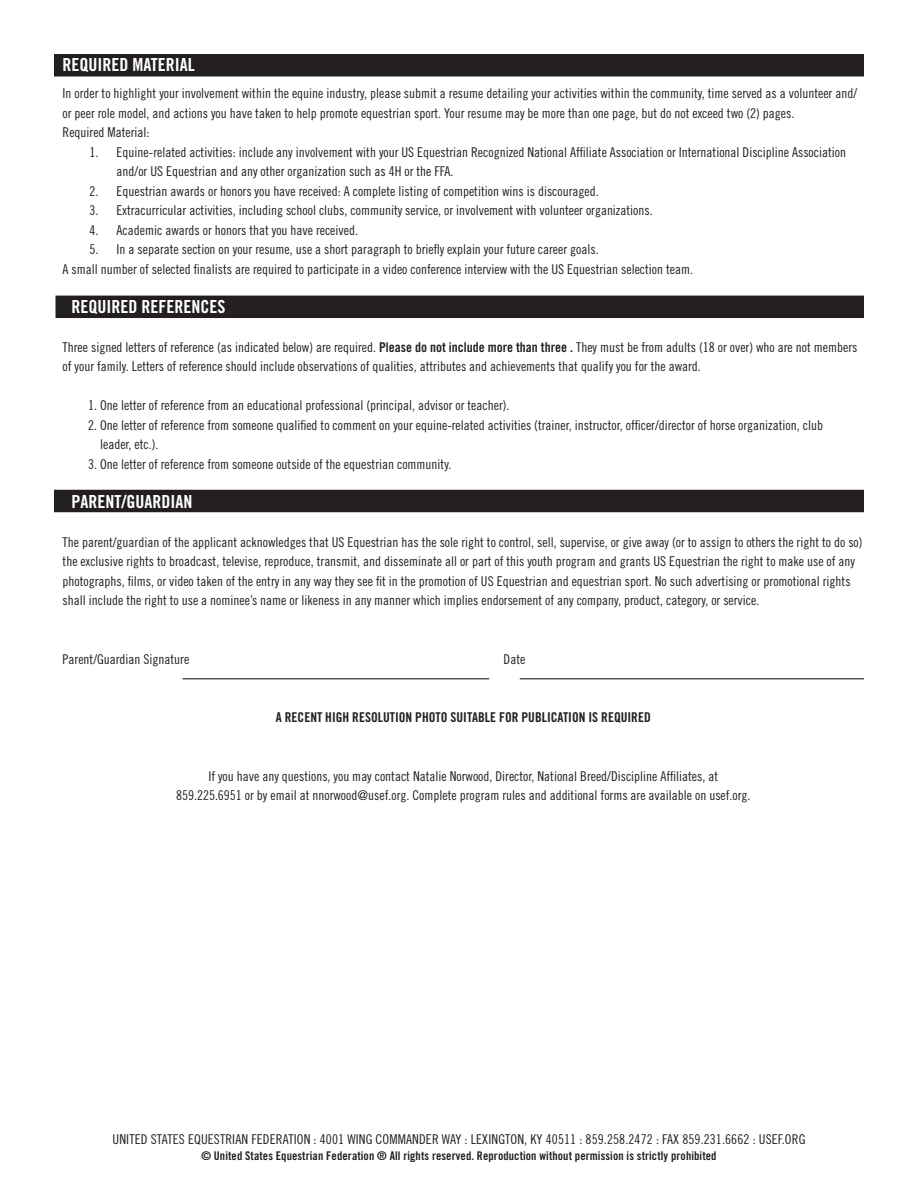
<style>
.page{position:relative;width:918px;height:1188px;background:#fff}
.page>*{position:absolute;margin:0;border:0;box-sizing:border-box;transform-origin:0 0}
.t1{font:18px "Trade Gothic LT Std Bd Cn 20";color:#fff}
.Paragraph_Style_1{font:13.5px/19.5px "Trade Gothic LT Std Cn 18";color:#231f20}
.Paragraph_Style_1-2{font:13.5px "Trade Gothic LT Std Bd Cn 20";color:#231f20}
.t2{font:12px "Trade Gothic LT Std Bd Cn 20";letter-spacing:.01em;color:#231f20}
.s1{font-family:"Trade Gothic LT Std Bd Cn 20"}
</style>
<div class="page">
<div style="left:55px;top:490px;width:808px;height:22px;background:#231f20"></div>
<div style="left:56px;top:296px;width:807px;height:21px;background:#231f20"></div>
<div style="left:56px;top:296px;width:808px;height:22px;border:2px solid #231f20"></div>
<div style="left:55px;top:55px;width:808px;height:21px;background:#231f20"></div>
<div style="left:54px;top:54px;width:810px;height:22px;border:2px solid #231f20"></div>
<hr style="left:183px;top:678px;width:306px;height:1px;background:#231f20">
<hr style="left:520px;top:678px;width:344px;height:1px;background:#231f20">
<p class="t1" style="left:63px;top:54px;width:134px">REQUIRED MATERIAL</p>
<p class="Paragraph_Style_1" style="left:63px;top:84px;width:796px">In order to highlight your involvement within the equine industry, please submit a resume detailing your activities within the community, time served as a volunteer and/ or peer role model, and actions you have taken to help promote equestrian sport. Your resume may be more than one page, but do not exceed two (2) pages.</p>
<p class="Paragraph_Style_1" style="left:63px;top:123px;width:88px">Required Material:</p>
<p class="Paragraph_Style_1" style="left:117px;top:142px;width:731px;text-indent:-27px">1. Equine-related activities: include any involvement with your US Equestrian Recognized National Affiliate Association or International Discipline Association and/or US Equestrian and any other organization such as 4H or the FFA.</p>
<p class="Paragraph_Style_1" style="left:90px;top:181px;width:511px">2. Equestrian awards or honors you have received: A complete listing of competition wins is discouraged.</p>
<p class="Paragraph_Style_1" style="left:90px;top:201px;width:565px">3. Extracurricular activities, including school clubs, community service, or involvement with volunteer organizations.</p>
<p class="Paragraph_Style_1" style="left:90px;top:220px;width:270px">4. Academic awards or honors that you have received.</p>
<p class="Paragraph_Style_1" style="left:90px;top:240px;width:511px">5. In a separate section on your resume, use a short paragraph to briefly explain your future career goals.</p>
<p class="Paragraph_Style_1" style="left:63px;top:259px;width:632px">A small number of selected finalists are required to participate in a video conference interview with the US Equestrian selection team.</p>
<p class="t1" style="left:72px;top:295px;width:155px">REQUIRED REFERENCES</p>
<p class="Paragraph_Style_1" style="left:63px;top:337px;width:796px">Three signed letters of reference (as indicated below) are required. <span class="s1">Please do not include more than three .</span> They must be from adults (18 or over) who are not members of your family. Letters of reference should include observations of qualities, attributes and achievements that qualify you for the award.</p>
<p class="Paragraph_Style_1" style="left:88px;top:396px;width:423px">1. One letter of reference from an educational professional (principal, advisor or teacher).</p>
<p class="Paragraph_Style_1" style="left:88px;top:415px;width:736px">2. One letter of reference from someone qualified to comment on your equine-related activities (trainer, instructor, officer/director of horse organization, club</p>
<p class="Paragraph_Style_1" style="left:100px;top:435px;width:60px">leader, etc.).</p>
<p class="Paragraph_Style_1" style="left:88px;top:454px;width:365px">3. One letter of reference from someone outside of the equestrian community.</p>
<p class="t1" style="left:72px;top:490px;width:122px">PARENT/GUARDIAN</p>
<p class="Paragraph_Style_1" style="left:63px;top:532px;width:801px">The parent/guardian of the applicant acknowledges that US Equestrian has the sole right to control, sell, supervise, or give away (or to assign to others the right to do so) the exclusive rights to broadcast, televise, reproduce, transmit, and disseminate all or part of this youth program and grants US Equestrian the right to make use of any photographs, films, or video taken of the entry in any way they see fit in the promotion of US Equestrian and equestrian sport. No such advertising or promotional rights shall include the right to use a nominee’s name or likeness in any manner which implies endorsement of any company, product, category, or service.</p>
<p class="Paragraph_Style_1" style="left:63px;top:649px;width:128px">Parent/Guardian Signature</p>
<p class="Paragraph_Style_1" style="left:504px;top:649px;width:23px">Date</p>
<p class="Paragraph_Style_1-2" style="left:276px;top:709px;width:376px">A RECENT HIGH RESOLUTION PHOTO SUITABLE FOR PUBLICATION IS REQUIRED</p>
<p class="Paragraph_Style_1" style="left:208px;top:766px;width:511px">If you have any questions, you may contact Natalie Norwood, Director, National Breed/Discipline Affiliates, at</p>
<p class="Paragraph_Style_1" style="left:176px;top:786px;width:576px">859.225.6951 or by email at nnorwood@usef.org. Complete program rules and additional forms are available on usef.org.</p>
<p class="Paragraph_Style_1" style="left:113px;top:1129px;width:694px">UNITED STATES EQUESTRIAN FEDERATION : 4001 WING COMMANDER WAY : LEXINGTON, KY 40511 : 859.258.2472 : FAX 859.231.6662 : USEF.ORG</p>
<p class="t2" style="left:201px;top:1149px;width:517px">© United States Equestrian Federation ® All rights reserved. Reproduction without permission is strictly prohibited</p>
</div>
